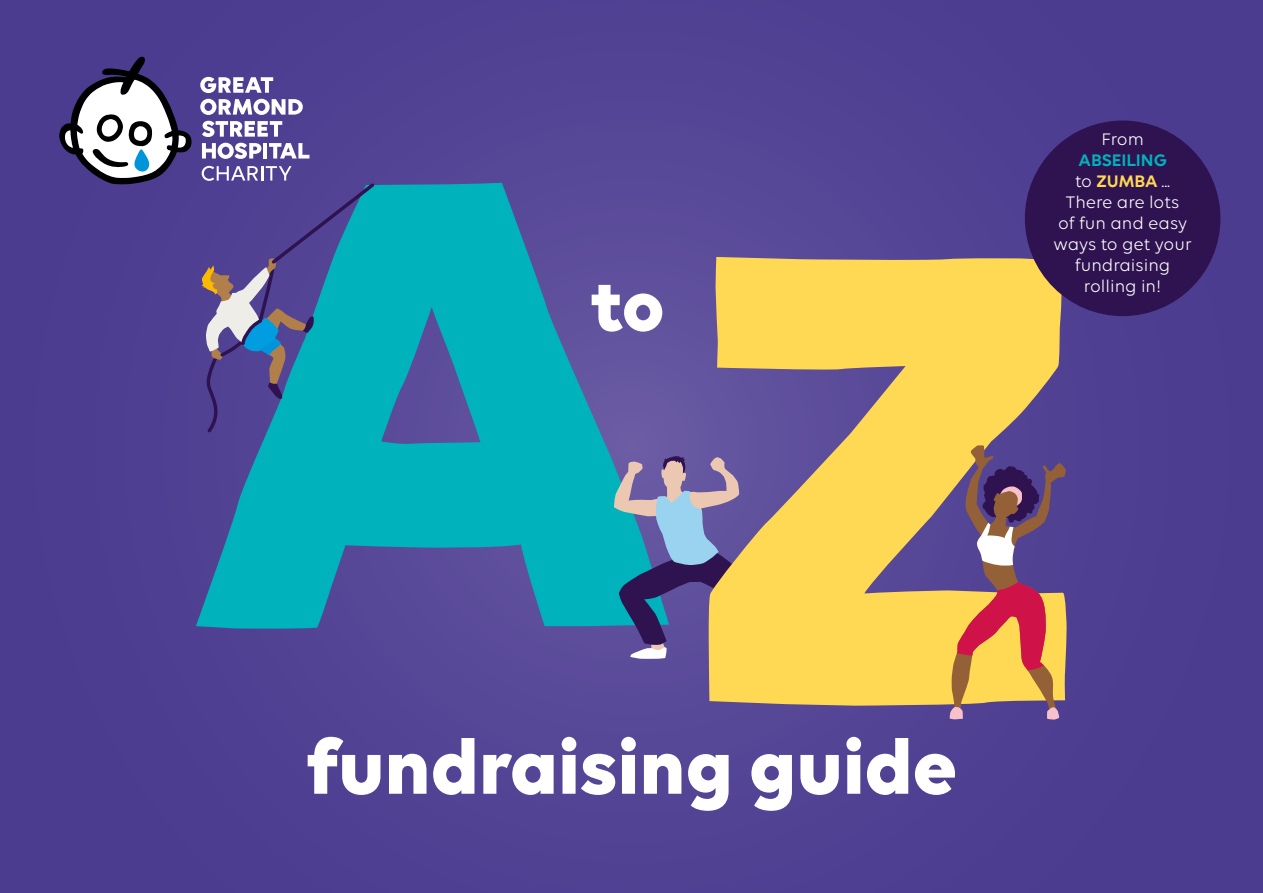
<style>
.page{position:relative;width:1263px;height:893px;background:#4f3f92}
.page>*{position:absolute;margin:0;border:0;box-sizing:border-box;transform-origin:0 0}
.t1{font:700 81px "GOSH Brave";color:#fff}
.t2{font:700 75px "GOSH Brave";color:#fff}
.t3{font:18px/21px "GOSH Brave";color:#fff;text-align:center}
.s1{font-weight:600;color:#00b2bb}
.s2{font-weight:600;color:#ffd854}
</style>
<div class="page">
<svg style="left:196px;top:183px;width:473px;height:446px;fill:#00b2bb"></svg>
<svg style="left:614px;top:456px;width:95px;height:209px"></svg>
<svg style="left:709px;top:257px;width:355px;height:449px;background:#d8b665"></svg>
<svg style="left:950px;top:445px;width:116px;height:275px"></svg>
<svg style="left:59px;top:57px;width:133px;height:127px"></svg>
<svg style="left:200px;top:77px;width:73px;height:16px"></svg>
<svg style="left:200px;top:99px;width:103px;height:16px"></svg>
<svg style="left:202px;top:121px;width:80px;height:16px"></svg>
<svg style="left:202px;top:143px;width:59px;height:16px"></svg>
<hr style="left:263px;top:143px;width:4px;height:16px;background:#fff">
<svg style="left:269px;top:143px;width:40px;height:16px"></svg>
<svg style="left:201px;top:166px;width:176px;height:268px"></svg>
<div style="left:1025px;top:121px;width:195px;height:195px;background:#2f1351;border-radius:50%"></div>
<h2 class="t2" style="left:591px;top:261px;width:75px">to</h2>
<p class="t3" style="left:1101px;top:129px;width:44px">From</p>
<p class="t3" style="left:1053px;top:150px;width:140px"><span class="s1">ABSEILING<br></span>to <span class="s2">ZUMBA</span> ...<br>There are lots<br>of fun and easy ways to get your fundraising rolling in!</p>
<h1 class="t1" style="left:306px;top:718px;width:652px">fundraising guide</h1>
</div>
